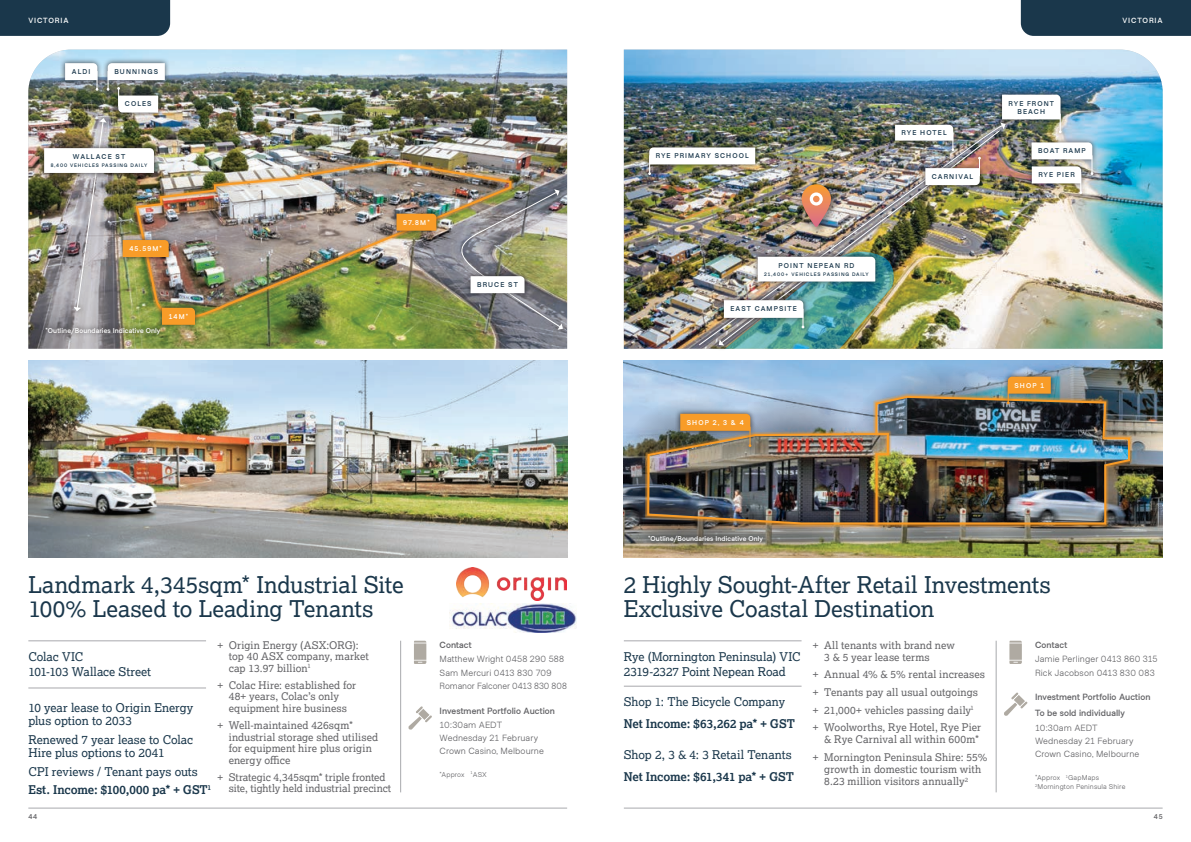
<style>
.page{position:relative;width:1191px;height:842px;background:#fff}
.page>*{position:absolute;margin:0;border:0;box-sizing:border-box;transform-origin:0 0}
.t1{font:23px/24px "Lexia";color:#1a374b}
.t2{font:12px/15px "Lexia";letter-spacing:-.005em;color:#1a374b}
.t3{font:700 12px/18.7px "Lexia";letter-spacing:-.005em;color:#1a374b}
.t4{font:10.5px/11.5px "Lexia";letter-spacing:.005em;color:#636366}
.t5{font:9px/13px "Metro Sans";letter-spacing:.01em;color:#636366}
.t6{font:700 9px/15.8px "Metro Sans";letter-spacing:.01em;color:#636366}
.t7{font:700 7.5px "Metro Sans";letter-spacing:.115em;color:#fff}
.t8{font:700 7px/8px "Metro Sans";letter-spacing:.16em;color:#1a374b;text-align:center}
.t9{font:700 7px "Metro Sans";letter-spacing:.02em;color:#fff}
.t10{font:7px/9px "Metro Sans";letter-spacing:.015em;color:#636366}
.t11{font:700 7px "Metro Sans";color:#636366}
.t12{font:700 5px "Metro Sans";letter-spacing:.165em;color:#1a374b}
.s1{font-weight:400}
</style>
<div class="page">
<img style="left:28px;top:50px;width:539px;height:299px">
<img style="left:450px;top:603px;width:126px;height:30px">
<img style="left:456px;top:567px;width:110px;height:34px">
<div style="left:60px;top:58px;width:43px;height:38px;background:#231f20;opacity:.75"></div>
<div style="left:102px;top:58px;width:68px;height:38px;background:#231f20;opacity:.75"></div>
<img style="left:28px;top:360px;width:539px;height:197px">
<hr style="left:28px;top:641px;width:178px;height:1px;background:#a8a9ad">
<hr style="left:28px;top:688px;width:178px;height:1px;background:#a8a9ad">
<hr style="left:400px;top:641px;width:1px;height:151px;background:#a8a9ad">
<svg style="left:414px;top:641px;width:12px;height:23px"></svg>
<svg style="left:408px;top:706px;width:24px;height:24px"></svg>
<div style="left:41px;top:322px;width:124px;height:17px;background:#231f20;opacity:.75"></div>
<img style="left:195px;top:160px;width:317px;height:161px">
<div style="left:156px;top:302px;width:44px;height:28px;background:#231f20;opacity:.75"></div>
<div style="left:391px;top:208px;width:51px;height:28px;background:#231f20;opacity:.75"></div>
<svg style="left:396px;top:214px;width:40px;height:17px"></svg>
<div style="left:456px;top:184px;width:112px;height:151px;background:#231f20;opacity:.75"></div>
<img style="left:454px;top:189px;width:109px;height:141px">
<div style="left:39px;top:143px;width:121px;height:35px;background:#231f20;opacity:.75"></div>
<img style="left:44px;top:63px;width:151px;height:262px">
<hr style="left:28px;top:808px;width:539px;height:1px;background:#a8a9ad">
<div style="left:0;top:0;width:170px;height:36px;background:#1a374b"></div>
<img style="left:624px;top:360px;width:538px;height:197px">
<svg style="left:712px;top:390px;width:165px;height:165px;background:#929179"></svg>
<img style="left:624px;top:50px;width:538px;height:299px">
<hr style="left:624px;top:641px;width:177px;height:1px;background:#a8a9ad">
<hr style="left:624px;top:686px;width:177px;height:1px;background:#a8a9ad">
<hr style="left:996px;top:641px;width:1px;height:151px;background:#a8a9ad">
<svg style="left:1009px;top:641px;width:12px;height:23px"></svg>
<svg style="left:1004px;top:692px;width:23px;height:24px"></svg>
<div style="left:643px;top:142px;width:118px;height:38px;background:#231f20;opacity:.75"></div>
<svg style="left:648px;top:147px;width:46px;height:28px"></svg>
<div style="left:694px;top:117px;width:316px;height:233px;background:#231f20;opacity:.75"></div>
<img style="left:698px;top:125px;width:15px;height:221px">
<div style="left:1026px;top:137px;width:72px;height:43px;background:#231f20;opacity:.75"></div>
<div style="left:996px;top:89px;width:70px;height:49px;background:#231f20;opacity:.75"></div>
<div style="left:1026px;top:161px;width:61px;height:38px;background:#231f20;opacity:.75"></div>
<div style="left:713px;top:125px;width:292px;height:226px;background:#231f20;opacity:.75"></div>
<img style="left:720px;top:130px;width:280px;height:214px">
<img style="left:711px;top:248px;width:187px;height:101px">
<img style="left:895px;top:95px;width:198px;height:99px">
<img style="left:646px;top:395px;width:196px;height:130px">
<img style="left:842px;top:363px;width:320px;height:194px">
<img style="left:624px;top:396px;width:153px;height:161px">
<hr style="left:624px;top:808px;width:538px;height:1px;background:#a8a9ad">
<div style="left:1020px;top:0;width:171px;height:36px;background:#1a374b"></div>
<p class="t7" style="left:28px;top:16px;width:42px">VICTORIA</p>
<p class="t8" style="left:72px;top:68px;width:20px">ALDI</p>
<p class="t8" style="left:114px;top:68px;width:45px">BUNNINGS</p>
<p class="t8" style="left:125px;top:100px;width:28px">COLES</p>
<p class="t8" style="left:73px;top:153px;width:54px">WALLACE ST</p>
<p class="t12" style="left:51px;top:162px;width:98px">8,400 VEHICLES PASSING DAILY</p>
<p class="t9" style="left:129px;top:244px;width:34px">45.59M*</p>
<p class="t9" style="left:45px;top:326px;width:116px">*Outline/Boundaries Indicative Only</p>
<p class="t9" style="left:169px;top:312px;width:21px">14M*</p>
<p class="t9" style="left:403px;top:218px;width:28px">97.8M*</p>
<p class="t8" style="left:477px;top:281px;width:42px">BRUCE ST</p>
<h1 class="t1" style="left:28px;top:572px;width:377px">Landmark 4,345sqm* Industrial Site<br>100% Leased to Leading Tenants</h1>
<p class="t4" style="left:229px;top:639px;width:141px;text-indent:-11px">+ Origin Energy (ASX:ORG): top 40 ASX company, market cap 13.97 billion<sup>1</sup></p>
<p class="t4" style="left:217px;top:679px;width:140px;text-align:center">+ Colac Hire: established for<br>48+ years, Colac’s only equipment hire business</p>
<p class="t4" style="left:229px;top:719px;width:151px;text-indent:-11px">+ Well-maintained 426sqm* industrial storage shed utilised for equipment hire plus origin energy office</p>
<p class="t4" style="left:229px;top:771px;width:164px;text-indent:-11px">+ Strategic 4,345sqm* triple fronted site, tightly held industrial precinct</p>
<p class="t2" style="left:28px;top:648px;width:124px">Colac VIC<br>101-103 Wallace Street</p>
<p class="t2" style="left:28px;top:701px;width:166px;line-height:13px">10 year lease to Origin Energy plus option to 2033</p>
<p class="t2" style="left:28px;top:733px;width:166px;line-height:13px">Renewed 7 year lease to Colac<br>Hire plus options to 2041</p>
<p class="t3" style="left:28px;top:761px;width:184px"><span class="s1">CPI reviews / Tenant pays outs<br></span>Est. Income: $100,000 pa* + GST<sup>1</sup></p>
<p class="t6" style="left:439px;top:637px;width:34px">Contact</p>
<p class="t5" style="left:439px;top:652px;width:129px;line-height:13.8px">Matthew Wright 0458 290 588<br>Sam Mercuri 0413 830 709<br>Romanor Falconer 0413 830 808</p>
<p class="t6" style="left:439px;top:703px;width:117px">Investment Portfolio Auction</p>
<p class="t5" style="left:439px;top:719px;width:106px">10:30am AEDT<br>Wednesday 21 February<br>Crown Casino, Melbourne</p>
<p class="t10" style="left:439px;top:770px;width:49px">*Approx <sup>1</sup>ASX</p>
<p class="t8" style="left:656px;top:152px;width:94px">RYE PRIMARY SCHOOL</p>
<p class="t8" style="left:901px;top:129px;width:47px">RYE HOTEL</p>
<p class="t8" style="left:932px;top:173px;width:43px">CARNIVAL</p>
<p class="t8" style="left:778px;top:261px;width:77px">POINT NEPEAN RD</p>
<p class="t12" style="left:764px;top:271px;width:106px">21,400+ VEHICLES PASSING DAILY</p>
<p class="t8" style="left:730px;top:305px;width:68px">EAST CAMPSITE</p>
<p class="t9" style="left:687px;top:418px;width:59px">SHOP 2, 3 &amp; 4</p>
<p class="t8" style="left:1008px;top:99px;width:47px">RYE FRONT<br>BEACH</p>
<p class="t8" style="left:1038px;top:147px;width:49px">BOAT RAMP</p>
<p class="t8" style="left:1038px;top:171px;width:38px">RYE PIER</p>
<p class="t9" style="left:1014px;top:381px;width:31px">SHOP 1</p>
<p class="t7" style="left:1122px;top:16px;width:42px">VICTORIA</p>
<p class="t9" style="left:648px;top:534px;width:116px">*Outline/Boundaries Indicative Only</p>
<h1 class="t1" style="left:624px;top:572px;width:428px">2 Highly Sought-After Retail Investments<br>Exclusive Coastal Destination</h1>
<p class="t2" style="left:624px;top:648px;width:178px">Rye (Mornington Peninsula) VIC<br>2319-2327 Point Nepean Road</p>
<p class="t2" style="left:624px;top:694px;width:163px">Shop 1: The Bicycle Company</p>
<p class="t3" style="left:624px;top:714px;width:172px">Net Income: $63,262 pa* + GST</p>
<p class="t2" style="left:624px;top:747px;width:169px">Shop 2, 3 &amp; 4: 3 Retail Tenants</p>
<p class="t3" style="left:624px;top:767px;width:171px">Net Income: $61,341 pa* + GST</p>
<p class="t4" style="left:824px;top:639px;width:132px;line-height:12px;text-indent:-11px">+ All tenants with brand new<br>3 &amp; 5 year lease terms</p>
<p class="t4" style="left:813px;top:665px;width:174px;line-height:17.7px">+ Annual 4% &amp; 5% rental increases + Tenants pay all usual outgoings + 21,000+ vehicles passing daily<sup>1<br></sup>+ Woolworths, Rye Hotel, Rye Pier</p>
<p class="t4" style="left:813px;top:730px;width:176px;line-height:17.7px;text-align:center">&amp; Rye Carnival all within 600m*<br>+ Mornington Peninsula Shire: 55%</p>
<p class="t4" style="left:824px;top:763px;width:159px;line-height:12px">growth in domestic tourism with<br>8.23 million visitors annually<sup>2</sup></p>
<p class="t6" style="left:1035px;top:637px;width:34px">Contact</p>
<p class="t5" style="left:1035px;top:652px;width:124px;line-height:13.8px">Jamie Perlinger 0413 860 315<br>Rick Jacobson 0413 830 083</p>
<p class="t6" style="left:1035px;top:689px;width:117px">Investment Portfolio Auction<br>To be sold individually</p>
<p class="t5" style="left:1035px;top:722px;width:106px">10:30am AEDT<br>Wednesday 21 February<br>Crown Casino, Melbourne</p>
<p class="t10" style="left:1035px;top:773px;width:92px">*Approx <sup>1</sup>GapMaps<br><sup>2</sup>Mornington Peninsula Shire</p>
<p class="t11" style="left:28px;top:813px;width:10px">44</p>
<p class="t11" style="left:1153px;top:813px;width:10px">45</p>
</div>
